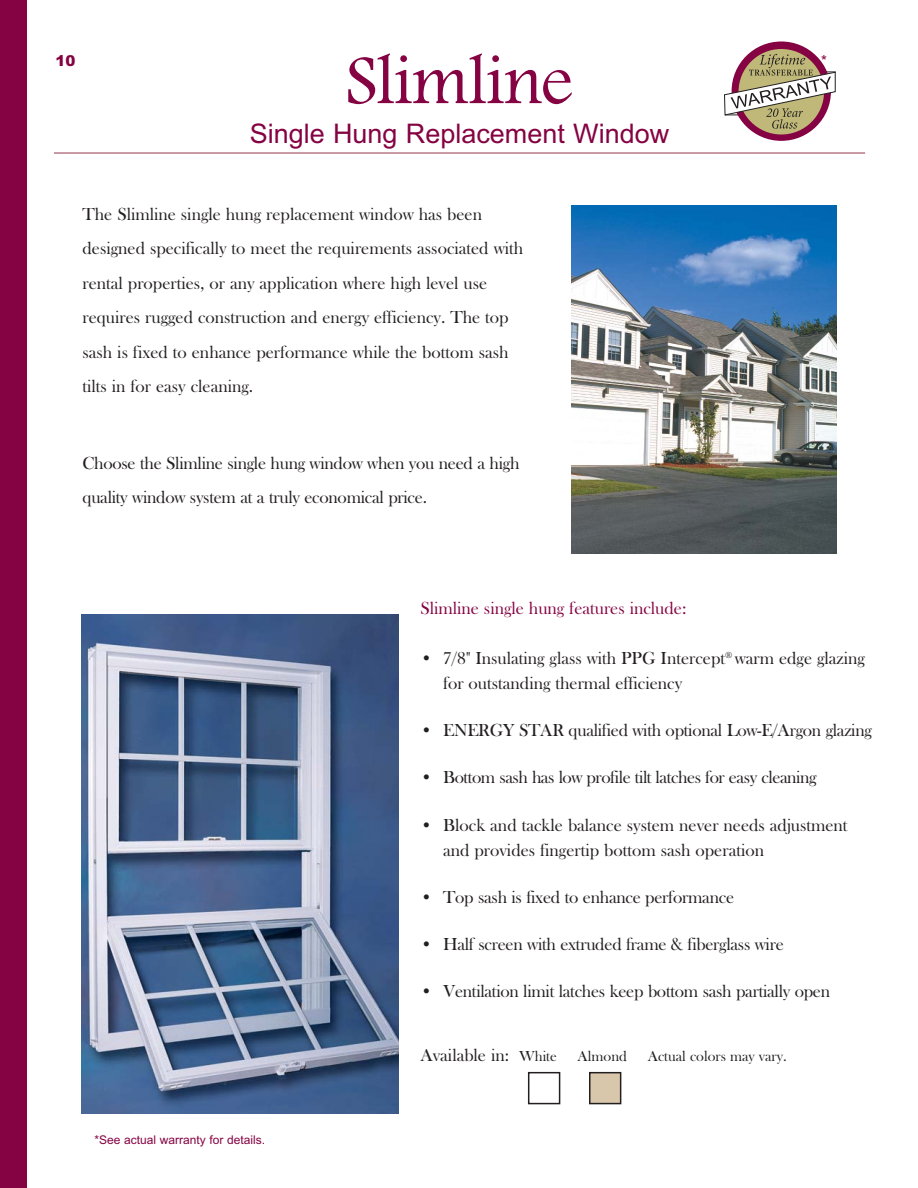
<style>
.page{position:relative;width:918px;height:1188px;background:#fff}
.page>*{position:absolute;margin:0;border:0;box-sizing:border-box;transform-origin:0 0}
.t1{font:72px "Footlight MT Light";letter-spacing:-.02em;color:#850342}
.t2{font:27px "Arial";color:#850342}
.t3{font:18px/34.5px "Bask Old Face";color:#231f20}
.t4{font:18px "Bask Old Face";letter-spacing:-.025em;color:#231f20}
.t5{font:18px "Bask Old Face";color:#850342}
.t6{font:15px "Bask Old Face";color:#231f20}
.t7{font:900 15px "Arial";color:#850342}
.t8{font:15px "Arial";color:#850342}
.t9{font:12px "Arial";color:#850342}
.s1{font-size:15px}
</style>
<div class="page">
<div style="left:732px;top:41px;width:99px;height:100px;background:#850342;border-radius:50%"></div>
<div style="left:739px;top:49px;width:85px;height:86px;background:#bfb878;border-radius:50%"></div>
<svg style="left:724px;top:54px;width:112px;height:75px"></svg>
<img style="left:572px;top:206px;width:265px;height:348px">
<hr style="left:54px;top:152px;width:811px;height:2px;background:#b87a89">
<div style="left:0;top:0;width:27px;height:1188px;background:#850342"></div>
<img style="left:81px;top:614px;width:318px;height:499px">
<div style="left:528px;top:1072px;width:32px;height:32px;border:2px solid #231f20"></div>
<div style="left:590px;top:1073px;width:31px;height:31px;background:#d8c7ab"></div>
<div style="left:589px;top:1072px;width:32px;height:32px;border:2px solid #231f20"></div>
<h1 class="t1" style="left:345px;top:54px;width:230px">Slimline</h1>
<p class="t7" style="left:56px;top:56px;width:22px">10</p>
<p class="t8" style="left:821px;top:56px;width:7px">*</p>
<h2 class="t2" style="left:250px;top:123px;width:421px">Single Hung Replacement Window</h2>
<p class="t3" style="left:82px;top:198px;width:442px">The Slimline single hung replacement window has been designed specifically to meet the requirements associated with rental properties, or any application where high level use requires rugged construction and energy efficiency. The top sash is fixed to enhance performance while the bottom sash tilts in for easy cleaning.</p>
<p class="t3" style="left:82px;top:447px;width:438px">Choose the Slimline single hung window when you need a high quality window system at a truly economical price.</p>
<p class="t5" style="left:420px;top:602px;width:268px">Slimline single hung features include:</p>
<p class="t3" style="left:443px;top:646px;width:423px;line-height:25.5px;text-indent:-23px">• 7/8" Insulating glass with PPG Intercept<sup>®</sup> warm edge glazing for outstanding thermal efficiency</p>
<p class="t3" style="left:420px;top:715px;width:453px">• ENERGY STAR qualified with optional Low-E/Argon glazing</p>
<p class="t4" style="left:420px;top:771px;width:398px">• Bottom sash has low profile tilt latches for easy cleaning</p>
<p class="t3" style="left:443px;top:813px;width:406px;line-height:25.5px;text-indent:-23px">• Block and tackle balance system never needs adjustment and provides fingertip bottom sash operation</p>
<p class="t3" style="left:420px;top:881px;width:315px">• Top sash is fixed to enhance performance</p>
<p class="t3" style="left:420px;top:928px;width:365px">• Half screen with extruded frame &amp; fiberglass wire</p>
<p class="t3" style="left:420px;top:976px;width:411px">• Ventilation limit latches keep bottom sash partially open</p>
<p class="t9" style="left:94px;top:1136px;width:172px">*See actual warranty for details.</p>
<p class="t3" style="left:420px;top:1039px;width:138px">Available in: <span class="s1">White</span></p>
<p class="t6" style="left:578px;top:1051px;width:51px">Almond</p>
<p class="t6" style="left:648px;top:1051px;width:140px">Actual colors may vary.</p>
</div>
